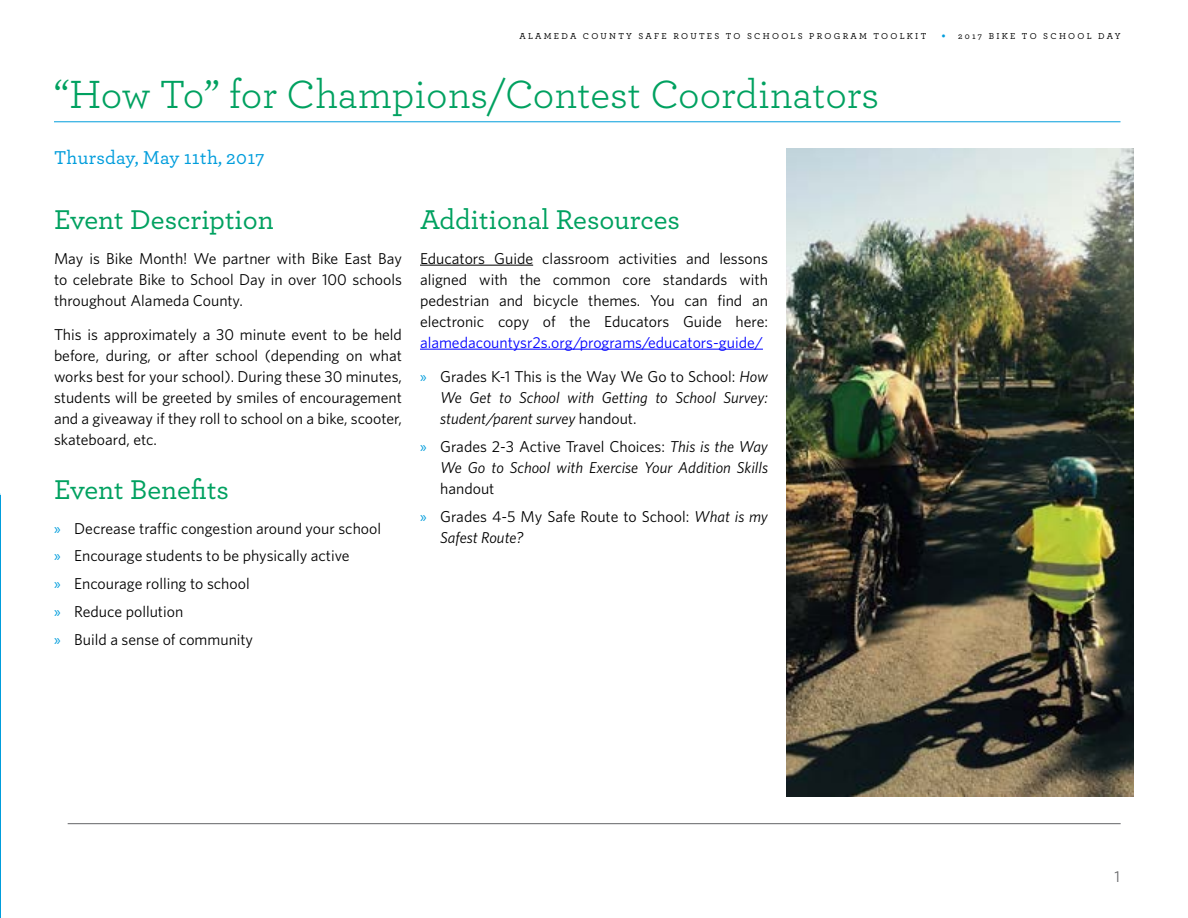
<style>
.page{position:relative;width:1188px;height:918px;background:#fff}
.page>*{position:absolute;margin:0;border:0;box-sizing:border-box;transform-origin:0 0}
._1__Header_1{font:41.25px "Archer";color:#00a160}
._1__Header_2{font:500 28.5px "Archer";color:#00a160}
._1_Call_out-paragrap{font:500 19.5px "Archer";letter-spacing:.015em;color:#009ddc}
._1__Body_Text2{font:15.75px/21px "Whitney";color:#000;text-align:justify}
.t1{font:italic 15.75px/21px "Whitney";color:#000;text-align:justify}
.t2{font:15.75px "Whitney";color:#636466}
.Document_Header{font:500 9px "Archer";letter-spacing:.25em;color:#000}
.s1{font-size:15px;color:#009ddc}
.s2{font-family:"Myriad Pro";color:#009ddc}
.s3{color:#00f}
.s4{font-family:"Myriad Pro";font-style:normal;color:#009ddc}
.s5{font-style:normal}
.s6{font-style:italic}
</style>
<div class="page">
<hr style="left:54px;top:121px;width:1066px;height:1px;background:#009ddc">
<hr style="left:68px;top:823px;width:1053px;height:1px;background:#636466">
<hr style="left:0;top:495px;width:1px;height:423px;background:#009ddc">
<hr style="left:420px;top:265px;width:113px;height:1px;background:#000">
<hr style="left:420px;top:349px;width:343px;height:1px;background:#00f">
<img style="left:786px;top:148px;width:348px;height:648px">
<p class="Document_Header" style="left:519px;top:30px;width:428px">ALAMEDA COUNTY SAFE ROUTES TO SCHOOLS PROGRAM TOOLKIT <span class="s1">•</span></p>
<p class="Document_Header" style="left:958px;top:30px;width:164px">2017 BIKE TO SCHOOL DAY</p>
<p class="_1__Header_1" style="left:54px;top:66px;width:827px">“How To” for Champions/Contest Coordinators</p>
<p class="_1_Call_out-paragrap" style="left:54px;top:144px;width:212px">Thursday, May 11th, 2017</p>
<p class="_1__Header_2" style="left:54px;top:199px;width:221px">Event Description</p>
<p class="_1__Body_Text2" style="left:54px;top:247px;width:350px">May is Bike Month! We partner with Bike East Bay to celebrate Bike to School Day in over 100 schools throughout Alameda County.</p>
<p class="_1__Body_Text2" style="left:54px;top:324px;width:350px">This is approximately a 30 minute event to be held before, during, or after school (depending on what works best for your school). During these 30 minutes, students will be greeted by smiles of encouragement and a giveaway if they roll to school on a bike, scooter, skateboard, etc.</p>
<p class="_1__Header_2" style="left:54px;top:469px;width:177px">Event Benefits</p>
<p class="_1__Body_Text2" style="left:54px;top:517px;width:329px"><span class="s2">»</span> Decrease traffic congestion around your school</p>
<p class="_1__Body_Text2" style="left:54px;top:545px;width:297px"><span class="s2">»</span> Encourage students to be physically active</p>
<p class="_1__Body_Text2" style="left:54px;top:573px;width:197px"><span class="s2">»</span> Encourage rolling to school</p>
<p class="_1__Body_Text2" style="left:54px;top:600px;width:131px"><span class="s2">»</span> Reduce pollution</p>
<p class="_1__Body_Text2" style="left:54px;top:628px;width:201px"><span class="s2">»</span> Build a sense of community</p>
<p class="_1__Header_2" style="left:420px;top:199px;width:261px">Additional Resources</p>
<p class="_1__Body_Text2" style="left:420px;top:247px;width:350px">Educators Guide classroom activities and lessons aligned with the common core standards with pedestrian and bicycle themes. You can find an electronic copy of the Educators Guide here: <span class="s3">alamedacountysr2s.org/programs/educators-guide/</span></p>
<p class="t1" style="left:440px;top:366px;width:329px;text-indent:-20px"><span class="s4">»</span> <span class="s5">Grades K-1 This is the Way We Go to School:</span> How We Get to School with Getting to School Survey: student/parent survey <span class="s5">handout.</span></p>
<p class="t1" style="left:440px;top:435px;width:329px;text-indent:-20px"><span class="s4">»</span> <span class="s5">Grades 2-3 Active Travel Choices:</span> This is the Way We Go to School with Exercise Your Addition Skills <span class="s5">handout</span></p>
<p class="_1__Body_Text2" style="left:440px;top:505px;width:329px;text-indent:-20px"><span class="s2">»</span> Grades 4-5 My Safe Route to School: <span class="s6">What is my<br>Safest Route?</span></p>
<p class="t2" style="left:1115px;top:866px;width:7px">1</p>
</div>
